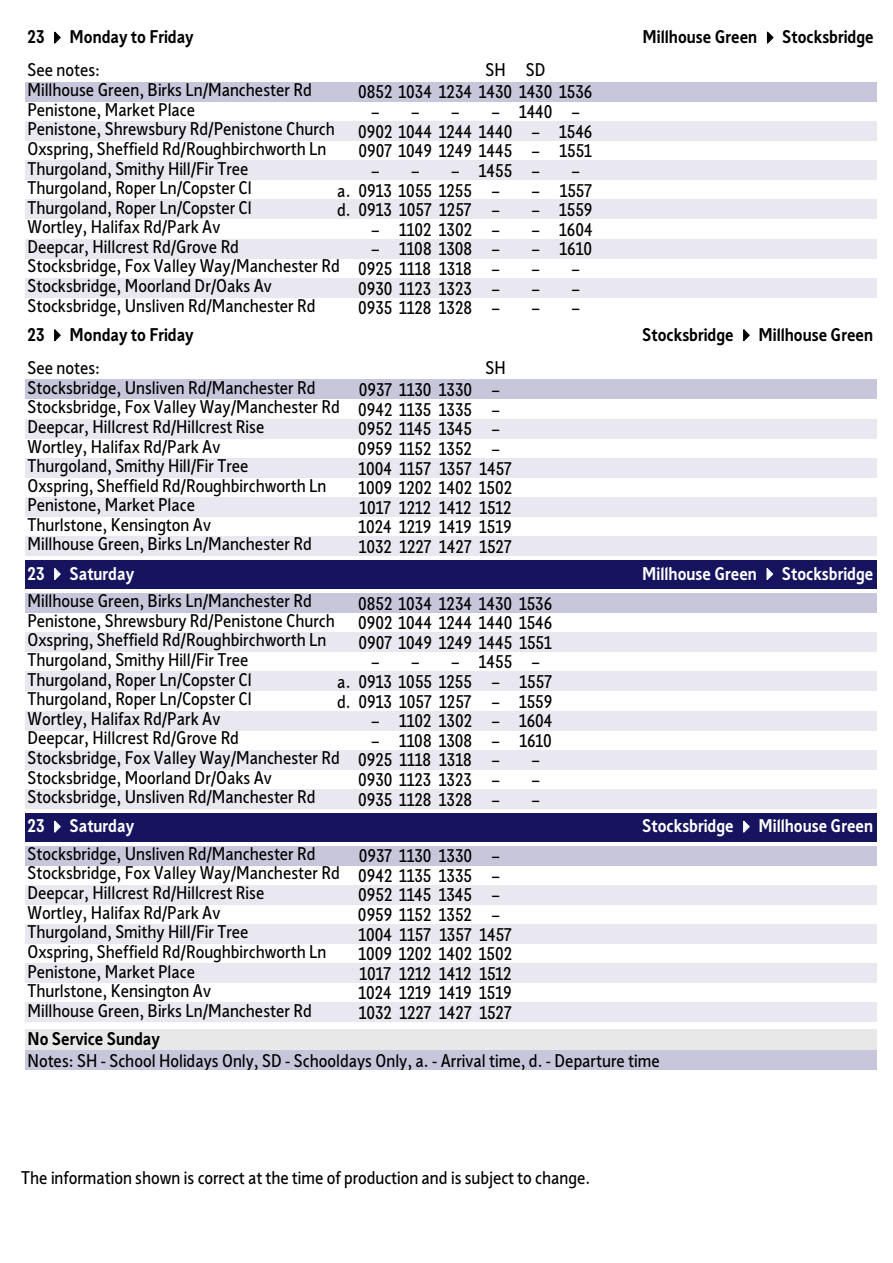
<style>
.page{position:relative;width:893px;height:1263px;background:#fff}
.page>*{position:absolute;margin:0;border:0;box-sizing:border-box;transform-origin:0 0}
.t1{font:18px/19.6px "Sheffield Sans 2";color:#000}
.t2{font:700 18px/32.7px "Sheffield Sans 2";color:#000}
.t3{font:700 18px "Sheffield Sans 2";color:#fff}
.s1{font-weight:400}
</style>
<div class="page">
<div style="left:25px;top:82px;width:851px;height:20px;background:#c7c6db"></div>
<div style="left:25px;top:121px;width:851px;height:20px;background:#e9e8f0"></div>
<div style="left:25px;top:160px;width:851px;height:20px;background:#e9e8f0"></div>
<div style="left:25px;top:200px;width:851px;height:19px;background:#e9e8f0"></div>
<div style="left:25px;top:239px;width:851px;height:20px;background:#e9e8f0"></div>
<div style="left:25px;top:278px;width:851px;height:20px;background:#e9e8f0"></div>
<div style="left:25px;top:379px;width:851px;height:20px;background:#c7c6db"></div>
<div style="left:25px;top:419px;width:851px;height:20px;background:#e9e8f0"></div>
<div style="left:25px;top:458px;width:851px;height:20px;background:#e9e8f0"></div>
<div style="left:25px;top:497px;width:851px;height:20px;background:#e9e8f0"></div>
<div style="left:25px;top:536px;width:851px;height:20px;background:#e9e8f0"></div>
<div style="left:25px;top:560px;width:851px;height:29px;background:#16145f"></div>
<div style="left:25px;top:593px;width:851px;height:20px;background:#c7c6db"></div>
<div style="left:25px;top:632px;width:851px;height:20px;background:#e9e8f0"></div>
<div style="left:25px;top:671px;width:851px;height:20px;background:#e9e8f0"></div>
<div style="left:25px;top:711px;width:851px;height:19px;background:#e9e8f0"></div>
<div style="left:25px;top:750px;width:851px;height:20px;background:#e9e8f0"></div>
<div style="left:25px;top:789px;width:851px;height:20px;background:#e9e8f0"></div>
<div style="left:25px;top:813px;width:851px;height:28px;background:#16145f"></div>
<div style="left:25px;top:846px;width:851px;height:19px;background:#c7c6db"></div>
<div style="left:25px;top:885px;width:851px;height:20px;background:#e9e8f0"></div>
<div style="left:25px;top:924px;width:851px;height:20px;background:#e9e8f0"></div>
<div style="left:25px;top:963px;width:851px;height:20px;background:#e9e8f0"></div>
<div style="left:25px;top:1002px;width:851px;height:20px;background:#e9e8f0"></div>
<div style="left:25px;top:1028px;width:851px;height:22px;background:#e8e8e8"></div>
<div style="left:25px;top:1050px;width:851px;height:20px;background:#c7c6db"></div>
<svg style="left:54px;top:31px;width:7px;height:13px"></svg>
<svg style="left:54px;top:329px;width:7px;height:12px"></svg>
<svg style="left:54px;top:568px;width:7px;height:12px"></svg>
<svg style="left:54px;top:820px;width:7px;height:13px"></svg>
<svg style="left:767px;top:31px;width:7px;height:13px"></svg>
<svg style="left:743px;top:329px;width:7px;height:12px"></svg>
<svg style="left:767px;top:568px;width:6px;height:12px"></svg>
<svg style="left:743px;top:820px;width:7px;height:13px"></svg>
<p class="t2" style="left:27px;top:20px;width:168px">23 ✔ Monday to Friday<br><span class="s1">See notes:</span></p>
<p class="t1" style="left:358px;top:58px;width:236px;line-height:22.5px;text-indent:127px">SH SD<br>0852 1034 1234 1430 1430 1536</p>
<p class="t1" style="left:27px;top:70px;width:309px;line-height:39.2px">Millhouse Green, Birks Ln/Manchester Rd<br>Penistone, Shrewsbury Rd/Penistone Church</p>
<p class="t1" style="left:27px;top:99px;width:169px">Penistone, Market Place</p>
<p class="t1" style="left:372px;top:102px;width:49px">– –</p>
<p class="t1" style="left:358px;top:102px;width:236px;text-indent:94px">– – 1440 –<br>0902 1044 1244 1440 – 1546</p>
<p class="t1" style="left:27px;top:138px;width:300px">Oxspring, Sheffield Rd/Roughbirchworth Ln</p>
<p class="t1" style="left:358px;top:141px;width:235px">0907 1049 1249 1445 – 1551</p>
<p class="t1" style="left:27px;top:158px;width:223px">Thurgoland, Smithy Hill/Fir Tree</p>
<p class="t1" style="left:372px;top:160px;width:49px">– –</p>
<p class="t1" style="left:452px;top:160px;width:89px">– 1455 –</p>
<p class="t1" style="left:572px;top:160px;width:9px">–</p>
<p class="t1" style="left:27px;top:178px;width:226px">Thurgoland, Roper Ln/Copster Cl</p>
<p class="t1" style="left:337px;top:180px;width:163px">a. 0913 1055 1255 –</p>
<p class="t1" style="left:532px;top:180px;width:61px">– 1557</p>
<p class="t1" style="left:27px;top:197px;width:226px">Thurgoland, Roper Ln/Copster Cl</p>
<p class="t1" style="left:337px;top:200px;width:164px">d. 0913 1057 1257 –</p>
<p class="t1" style="left:532px;top:200px;width:62px">– 1559</p>
<p class="t1" style="left:27px;top:217px;width:194px">Wortley, Halifax Rd/Park Av</p>
<p class="t1" style="left:372px;top:219px;width:129px">– 1102 1302 –</p>
<p class="t1" style="left:532px;top:219px;width:62px">– 1604</p>
<p class="t1" style="left:27px;top:236px;width:213px">Deepcar, Hillcrest Rd/Grove Rd</p>
<p class="t1" style="left:372px;top:239px;width:129px">– 1108 1308 –</p>
<p class="t1" style="left:532px;top:239px;width:61px">– 1610</p>
<p class="t1" style="left:358px;top:258px;width:143px">0925 1118 1318 –</p>
<p class="t1" style="left:532px;top:258px;width:49px">– –</p>
<p class="t1" style="left:27px;top:276px;width:246px">Stocksbridge, Moorland Dr/Oaks Av</p>
<p class="t1" style="left:358px;top:278px;width:143px">0930 1123 1323 –</p>
<p class="t1" style="left:532px;top:278px;width:49px">– –</p>
<p class="t1" style="left:358px;top:298px;width:143px">0935 1128 1328 –</p>
<p class="t1" style="left:532px;top:298px;width:49px">– –</p>
<p class="t2" style="left:27px;top:318px;width:168px">23 ✔ Monday to Friday<br><span class="s1">See notes:</span></p>
<p class="t1" style="left:27px;top:246px;width:314px;line-height:39.2px">Stocksbridge, Fox Valley Way/Manchester Rd<br>Stocksbridge, Unsliven Rd/Manchester Rd</p>
<p class="t1" style="left:359px;top:356px;width:149px;line-height:22.5px;text-indent:127px">SH<br>0937 1130 1330 –</p>
<p class="t1" style="left:358px;top:399px;width:143px">0942 1135 1335 –</p>
<p class="t1" style="left:27px;top:377px;width:314px">Stocksbridge, Unsliven Rd/Manchester Rd<br>Stocksbridge, Fox Valley Way/Manchester Rd</p>
<p class="t2" style="left:643px;top:20px;width:232px">Millhouse Green ✔ Stocksbridge</p>
<p class="t2" style="left:642px;top:318px;width:232px">Stocksbridge ✔ Millhouse Green</p>
<p class="t1" style="left:27px;top:416px;width:238px">Deepcar, Hillcrest Rd/Hillcrest Rise</p>
<p class="t1" style="left:358px;top:419px;width:143px">0952 1145 1345 –</p>
<p class="t1" style="left:27px;top:436px;width:194px">Wortley, Halifax Rd/Park Av</p>
<p class="t1" style="left:358px;top:438px;width:143px">0959 1152 1352 –</p>
<p class="t1" style="left:27px;top:456px;width:223px">Thurgoland, Smithy Hill/Fir Tree</p>
<p class="t1" style="left:359px;top:458px;width:155px">1004 1157 1357 1457</p>
<p class="t1" style="left:27px;top:475px;width:300px">Oxspring, Sheffield Rd/Roughbirchworth Ln</p>
<p class="t1" style="left:358px;top:478px;width:155px">1009 1202 1402 1502</p>
<p class="t1" style="left:27px;top:495px;width:169px">Penistone, Market Place</p>
<p class="t1" style="left:359px;top:497px;width:154px">1017 1212 1412 1512</p>
<p class="t1" style="left:27px;top:514px;width:185px">Thurlstone, Kensington Av</p>
<p class="t1" style="left:358px;top:517px;width:155px">1024 1219 1419 1519<br>1032 1227 1427 1527</p>
<p class="t3" style="left:28px;top:561px;width:108px">23 ✔ Saturday</p>
<p class="t1" style="left:358px;top:593px;width:196px">0852 1034 1234 1430 1536<br>0902 1044 1244 1440 1546</p>
<p class="t1" style="left:27px;top:630px;width:300px">Oxspring, Sheffield Rd/Roughbirchworth Ln</p>
<p class="t1" style="left:358px;top:632px;width:195px">0907 1049 1249 1445 1551</p>
<p class="t1" style="left:27px;top:649px;width:223px">Thurgoland, Smithy Hill/Fir Tree</p>
<p class="t1" style="left:372px;top:652px;width:49px">– –</p>
<p class="t1" style="left:452px;top:652px;width:89px">– 1455 –</p>
<p class="t1" style="left:27px;top:669px;width:226px">Thurgoland, Roper Ln/Copster Cl</p>
<p class="t1" style="left:337px;top:671px;width:216px">a. 0913 1055 1255 – 1557</p>
<p class="t1" style="left:27px;top:689px;width:226px">Thurgoland, Roper Ln/Copster Cl</p>
<p class="t1" style="left:337px;top:691px;width:217px">d. 0913 1057 1257 – 1559</p>
<p class="t1" style="left:27px;top:708px;width:194px">Wortley, Halifax Rd/Park Av</p>
<p class="t1" style="left:372px;top:711px;width:182px">– 1102 1302 – 1604</p>
<p class="t1" style="left:27px;top:728px;width:213px">Deepcar, Hillcrest Rd/Grove Rd</p>
<p class="t1" style="left:358px;top:730px;width:195px;text-indent:13px">– 1108 1308 – 1610<br>0925 1118 1318 –</p>
<p class="t1" style="left:27px;top:534px;width:286px">Millhouse Green, Birks Ln/Manchester Rd</p>
<p class="t1" style="left:27px;top:590px;width:309px">Millhouse Green, Birks Ln/Manchester Rd<br>Penistone, Shrewsbury Rd/Penistone Church</p>
<p class="t3" style="left:642px;top:561px;width:232px">Millhouse Green ✔ Stocksbridge</p>
<p class="t1" style="left:27px;top:738px;width:314px;line-height:39.2px">Stocksbridge, Fox Valley Way/Manchester Rd<br>Stocksbridge, Unsliven Rd/Manchester Rd</p>
<p class="t1" style="left:27px;top:843px;width:290px">Stocksbridge, Unsliven Rd/Manchester Rd</p>
<p class="t1" style="left:532px;top:750px;width:9px">–</p>
<p class="t1" style="left:27px;top:767px;width:246px">Stocksbridge, Moorland Dr/Oaks Av</p>
<p class="t1" style="left:358px;top:769px;width:143px">0930 1123 1323 –</p>
<p class="t1" style="left:532px;top:769px;width:9px">–</p>
<p class="t1" style="left:358px;top:789px;width:143px">0935 1128 1328 –</p>
<p class="t1" style="left:532px;top:789px;width:9px">–</p>
<p class="t3" style="left:28px;top:814px;width:108px">23 ✔ Saturday</p>
<p class="t1" style="left:358px;top:846px;width:143px">0937 1130 1330 –<br>0942 1135 1335 –</p>
<p class="t1" style="left:27px;top:882px;width:238px">Deepcar, Hillcrest Rd/Hillcrest Rise</p>
<p class="t1" style="left:358px;top:885px;width:143px">0952 1145 1345 –</p>
<p class="t1" style="left:27px;top:902px;width:194px">Wortley, Halifax Rd/Park Av</p>
<p class="t1" style="left:358px;top:904px;width:143px">0959 1152 1352 –</p>
<p class="t1" style="left:27px;top:922px;width:223px">Thurgoland, Smithy Hill/Fir Tree</p>
<p class="t1" style="left:359px;top:924px;width:155px">1004 1157 1357 1457</p>
<p class="t1" style="left:27px;top:941px;width:300px">Oxspring, Sheffield Rd/Roughbirchworth Ln</p>
<p class="t1" style="left:358px;top:944px;width:155px">1009 1202 1402 1502</p>
<p class="t1" style="left:27px;top:961px;width:169px">Penistone, Market Place</p>
<p class="t1" style="left:359px;top:963px;width:154px">1017 1212 1412 1512</p>
<p class="t1" style="left:27px;top:980px;width:185px">Thurlstone, Kensington Av</p>
<p class="t1" style="left:358px;top:983px;width:155px">1024 1219 1419 1519<br>1032 1227 1427 1527</p>
<p class="t2" style="left:28px;top:1022px;width:134px">No Service Sunday</p>
<p class="t1" style="left:27px;top:1050px;width:634px">Notes: SH - School Holidays Only, SD - Schooldays Only, a. - Arrival time, d. - Departure time</p>
<p class="t3" style="left:642px;top:814px;width:232px">Stocksbridge ✔ Millhouse Green</p>
<p class="t1" style="left:27px;top:863px;width:314px">Stocksbridge, Fox Valley Way/Manchester Rd</p>
<p class="t1" style="left:27px;top:1000px;width:286px">Millhouse Green, Birks Ln/Manchester Rd</p>
<p class="t1" style="left:21px;top:1168px;width:570px">The information shown is correct at the time of production and is subject to change.</p>
</div>
